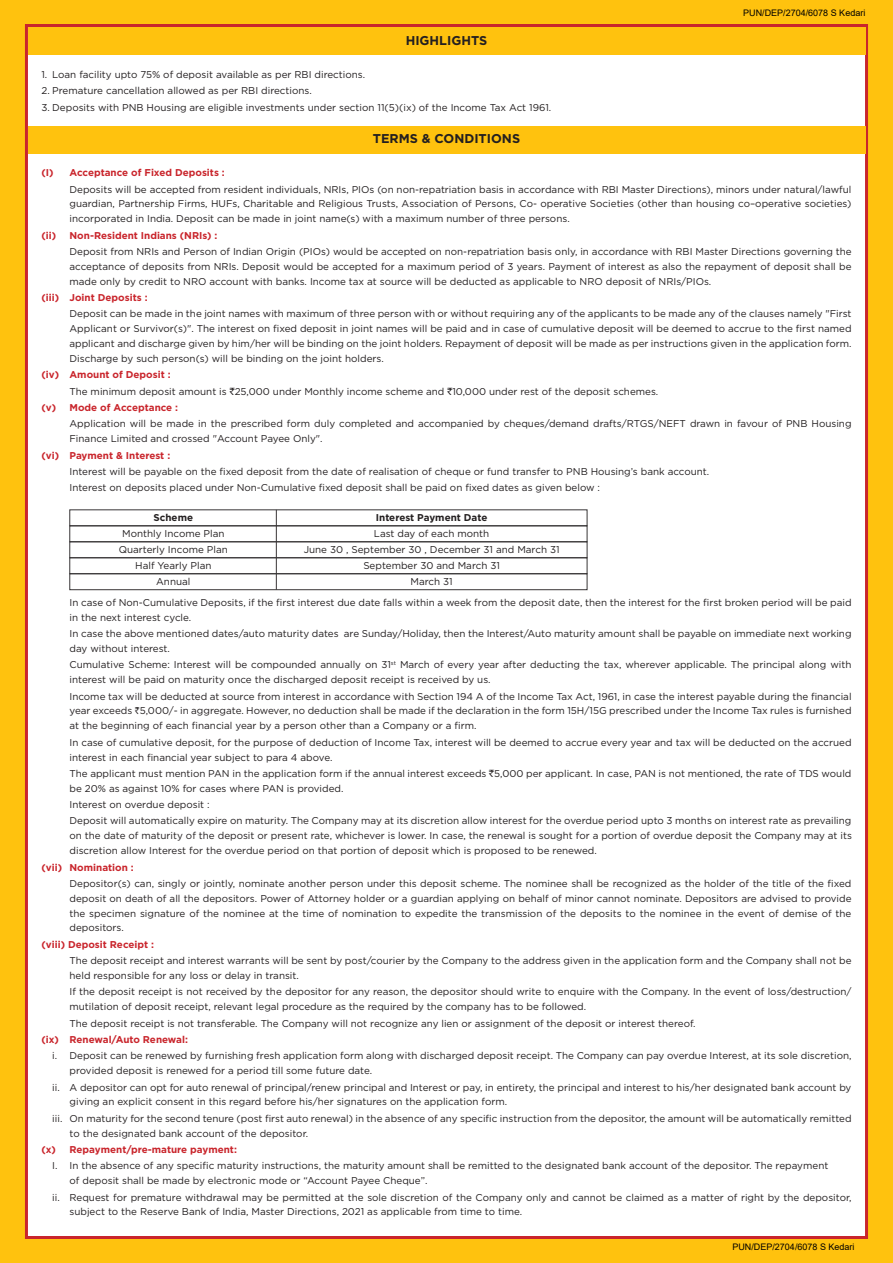
<style>
.page{position:relative;width:893px;height:1263px;background:#ffc20e}
.page>*{position:absolute;margin:0;border:0;box-sizing:border-box;transform-origin:0 0}
.t1{font:700 12.75px "Gotham";color:#231f20}
.t2{font:9.9px/14.9px "Gotham";color:#231f20}
.t3{font:700 9.9px "Gotham";color:#c9252c}
.t4{font:700 9.9px "Gotham";color:#231f20}
.t5{font:9px "Arial";color:#000}
.s1{font-family:"Rupee Foradian"}
.s2{font-family:"Rupee"}
</style>
<div class="page">
<div style="left:25px;top:24px;width:843px;height:1215px;background:#fff"></div>
<div style="left:28px;top:27px;width:837px;height:27px;background:#ffc20e"></div>
<div style="left:28px;top:127px;width:837px;height:27px;background:#ffc20e"></div>
<svg style="left:69px;top:509px;width:519px;height:81px;background:#ecebeb"></svg>
<hr style="left:276px;top:510px;width:1px;height:80px;background:#383536">
<p class="t1" style="left:406px;top:32px;width:83px">HIGHLIGHTS</p>
<p class="t5" style="left:743px;top:6px;width:124px">PUN/DEP/2704/6078 S Kedari</p>
<p class="t2" style="left:41px;top:67px;width:325px">1. Loan facility upto 75% of deposit available as per RBI directions.</p>
<p class="t2" style="left:41px;top:83px;width:272px">2. Premature cancellation allowed as per RBI directions.</p>
<p class="t2" style="left:41px;top:100px;width:511px">3. Deposits with PNB Housing are eligible investments under section 11(5)(ix) of the Income Tax Act 1961.</p>
<p class="t1" style="left:373px;top:130px;width:149px">TERMS &amp; CONDITIONS</p>
<p class="t3" style="left:41px;top:166px;width:185px">(I) Acceptance of Fixed Deposits :</p>
<p class="t2" style="left:70px;top:181px;width:783px;text-align:justify">Deposits will be accepted from resident individuals, NRIs, PIOs (on non-repatriation basis in accordance with RBI Master Directions), minors under natural/lawful guardian, Partnership Firms, HUFs, Charitable and Religious Trusts, Association of Persons, Co- operative Societies (other than housing co–operative societies) incorporated in India. Deposit can be made in joint name(s) with a maximum number of three persons.</p>
<p class="t3" style="left:41px;top:228px;width:16px">(ii)</p>
<p class="t3" style="left:70px;top:228px;width:149px">Non-Resident Indians (NRIs) :</p>
<p class="t2" style="left:70px;top:244px;width:784px;text-align:justify">Deposit from NRIs and Person of Indian Origin (PIOs) would be accepted on non-repatriation basis only, in accordance with RBI Master Directions governing the acceptance of deposits from NRIs. Deposit would be accepted for a maximum period of 3 years. Payment of interest as also the repayment of deposit shall be made only by credit to NRO account with banks. Income tax at source will be deducted as applicable to NRO deposit of NRIs/PIOs.</p>
<p class="t3" style="left:41px;top:291px;width:108px">(iii) Joint Deposits :</p>
<p class="t2" style="left:70px;top:306px;width:783px;text-align:justify">Deposit can be made in the joint names with maximum of three person with or without requiring any of the applicants to be made any of the clauses namely "First Applicant or Survivor(s)". The interest on fixed deposit in joint names will be paid and in case of cumulative deposit will be deemed to accrue to the first named applicant and discharge given by him/her will be binding on the joint holders. Repayment of deposit will be made as per instructions given in the application form.<br>Discharge by such person(s) will be binding on the joint holders.</p>
<p class="t3" style="left:41px;top:368px;width:131px">(iv) Amount of Deposit :</p>
<p class="t2" style="left:70px;top:383px;width:590px">The minimum deposit amount is <span class="s1">`</span>25,000 under Monthly income scheme and <span class="s1">`</span>10,000 under rest of the deposit schemes.</p>
<p class="t3" style="left:41px;top:401px;width:138px">(v) Mode of Acceptance :</p>
<p class="t2" style="left:70px;top:416px;width:783px">Application will be made in the prescribed form duly completed and accompanied by cheques/demand drafts/RTGS/NEFT drawn in favour of PNB Housing<br>Finance Limited and crossed "Account Payee Only".</p>
<p class="t3" style="left:41px;top:448px;width:130px">(vi) Payment &amp; Interest :</p>
<p class="t2" style="left:70px;top:463px;width:641px;line-height:16.4px">Interest will be payable on the fixed deposit from the date of realisation of cheque or fund transfer to PNB Housing’s bank account.<br>Interest on deposits placed under Non-Cumulative fixed deposit shall be paid on fixed dates as given below :</p>
<p class="t4" style="left:154px;top:511px;width:41px">Scheme</p>
<p class="t4" style="left:376px;top:511px;width:113px">Interest Payment Date</p>
<p class="t2" style="left:122px;top:526px;width:104px">Monthly Income Plan</p>
<p class="t2" style="left:374px;top:526px;width:117px">Last day of each month</p>
<p class="t2" style="left:119px;top:542px;width:111px">Quarterly Income Plan</p>
<p class="t2" style="left:304px;top:542px;width:257px">June 30 , September 30 , December 31 and March 31</p>
<p class="t2" style="left:135px;top:558px;width:78px">Half Yearly Plan</p>
<p class="t2" style="left:363px;top:558px;width:138px">September 30 and March 31</p>
<p class="t2" style="left:156px;top:574px;width:36px">Annual</p>
<p class="t2" style="left:410px;top:574px;width:44px">March 31</p>
<p class="t2" style="left:70px;top:595px;width:784px">In case of Non-Cumulative Deposits, if the first interest due date falls within a week from the deposit date, then the interest for the first broken period will be paid in the next interest cycle.</p>
<p class="t2" style="left:70px;top:626px;width:783px">In case the above mentioned dates/auto maturity dates are Sunday/Holiday, then the Interest/Auto maturity amount shall be payable on immediate next working day without interest.</p>
<p class="t2" style="left:70px;top:657px;width:783px">Cumulative Scheme: Interest will be compounded annually on 31<sup>st</sup> March of every year after deducting the tax, wherever applicable. The principal along with interest will be paid on maturity once the discharged deposit receipt is received by us.</p>
<p class="t2" style="left:70px;top:688px;width:783px;text-align:justify">Income tax will be deducted at source from interest in accordance with Section 194 A of the Income Tax Act, 1961, in case the interest payable during the financial year exceeds <span class="s2">`</span>5,000/- in aggregate. However, no deduction shall be made if the declaration in the form 15H/15G prescribed under the Income Tax rules is furnished at the beginning of each financial year by a person other than a Company or a firm.</p>
<p class="t2" style="left:70px;top:734px;width:783px">In case of cumulative deposit, for the purpose of deduction of Income Tax, interest will be deemed to accrue every year and tax will be deducted on the accrued interest in each financial year subject to para 4 above.</p>
<p class="t2" style="left:70px;top:766px;width:783px">The applicant must mention PAN in the application form if the annual interest exceeds <span class="s1">`</span>5,000 per applicant. In case, PAN is not mentioned, the rate of TDS would be 20% as against 10% for cases where PAN is provided.</p>
<p class="t2" style="left:70px;top:796px;width:783px;line-height:16.4px">Interest on overdue deposit :<br>Deposit will automatically expire on maturity. The Company may at its discretion allow interest for the overdue period upto 3 months on interest rate as prevailing</p>
<p class="t2" style="left:70px;top:828px;width:784px">on the date of maturity of the deposit or present rate, whichever is lower. In case, the renewal is sought for a portion of overdue deposit the Company may at its discretion allow Interest for the overdue period on that portion of deposit which is proposed to be renewed.</p>
<p class="t3" style="left:41px;top:860px;width:94px">(vii) Nomination :</p>
<p class="t2" style="left:70px;top:876px;width:783px;text-align:justify">Depositor(s) can, singly or jointly, nominate another person under this deposit scheme. The nominee shall be recognized as the holder of the title of the fixed deposit on death of all the depositors. Power of Attorney holder or a guardian applying on behalf of minor cannot nominate. Depositors are advised to provide the specimen signature of the nominee at the time of nomination to expedite the transmission of the deposits to the nominee in the event of demise of the depositors.</p>
<p class="t3" style="left:41px;top:938px;width:114px">(viii) Deposit Receipt :</p>
<p class="t2" style="left:70px;top:953px;width:783px">The deposit receipt and interest warrants will be sent by post/courier by the Company to the address given in the application form and the Company shall not be held responsible for any loss or delay in transit.</p>
<p class="t2" style="left:70px;top:984px;width:784px">If the deposit receipt is not received by the depositor for any reason, the depositor should write to enquire with the Company. In the event of loss/destruction/ mutilation of deposit receipt, relevant legal procedure as the required by the company has to be followed.</p>
<p class="t2" style="left:70px;top:1015px;width:628px">The deposit receipt is not transferable. The Company will not recognize any lien or assignment of the deposit or interest thereof.</p>
<p class="t3" style="left:41px;top:1033px;width:148px">(ix) Renewal/Auto Renewal:</p>
<p class="t2" style="left:70px;top:1048px;width:783px;text-indent:-17px">i. Deposit can be renewed by furnishing fresh application form along with discharged deposit receipt. The Company can pay overdue Interest, at its sole discretion, provided deposit is renewed for a period till some future date.</p>
<p class="t2" style="left:70px;top:1079px;width:783px;text-indent:-17px">ii. A depositor can opt for auto renewal of principal/renew principal and Interest or pay, in entirety, the principal and interest to his/her designated bank account by giving an explicit consent in this regard before his/her signatures on the application form.</p>
<p class="t2" style="left:70px;top:1111px;width:783px;text-indent:-17px">iii. On maturity for the second tenure (post first auto renewal) in the absence of any specific instruction from the depositor, the amount will be automatically remitted to the designated bank account of the depositor.</p>
<p class="t3" style="left:41px;top:1143px;width:197px">(x) Repayment/pre-mature payment:</p>
<p class="t2" style="left:70px;top:1158px;width:760px;text-indent:-17px">I. In the absence of any specific maturity instructions, the maturity amount shall be remitted to the designated bank account of the depositor. The repayment of deposit shall be made by electronic mode or “Account Payee Cheque”.</p>
<p class="t2" style="left:70px;top:1189px;width:783px;text-indent:-17px">ii. Request for premature withdrawal may be permitted at the sole discretion of the Company only and cannot be claimed as a matter of right by the depositor, subject to the Reserve Bank of India, Master Directions, 2021 as applicable from time to time.</p>
<p class="t5" style="left:732px;top:1240px;width:124px">PUN/DEP/2704/6078 S Kedari</p>
</div>
